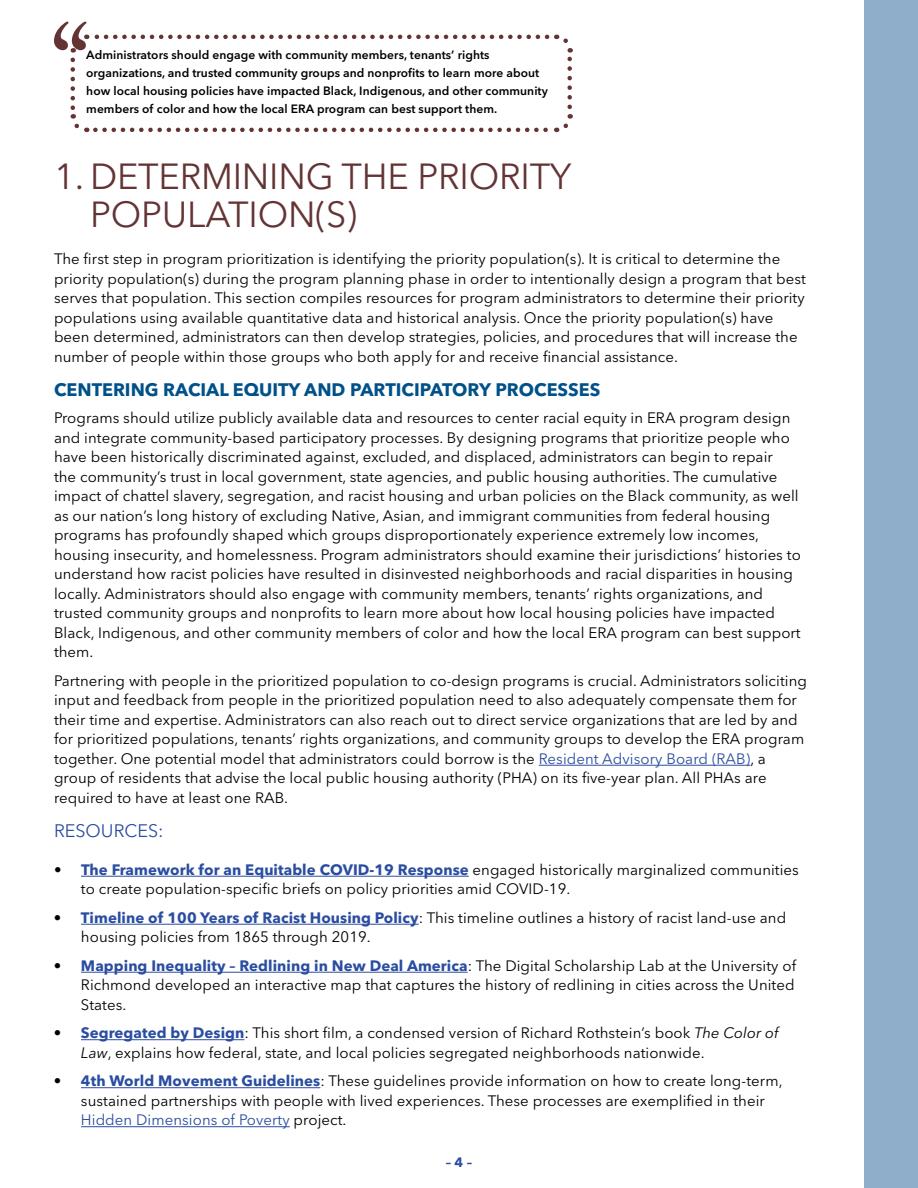
<style>
.page{position:relative;width:918px;height:1188px;background:#fff}
.page>*{position:absolute;margin:0;border:0;box-sizing:border-box;transform-origin:0 0}
.t1{font:36px/37.5px "Avenir Next LT Pro";letter-spacing:-.005em;color:#643435}
.t2{font:700 18px "Avenir Next LT Pro";color:#005189}
.t3{font:18px "Avenir Next LT Pro";color:#2a4da1}
.t4{font:15px/19.5px "Avenir Next LT Pro";letter-spacing:.005em;color:#000}
.t5{font:700 13.5px "Avenir Next LT Pro";color:#2a4da1}
.t6{font:600 12px/18px "Avenir Next LT Pro";letter-spacing:.005em;color:#000}
.s1{color:#2a4da1}
.s2{font-weight:700}
.s3{font-weight:700;color:#2a4da1}
.s4{font-style:italic}
</style>
<div class="page">
<div style="left:864px;top:0;width:54px;height:1188px;background:#8eaec9"></div>
<hr style="left:539px;top:765px;width:211px;height:1px;background:#2a4da1">
<hr style="left:81px;top:876px;width:388px;height:1px;background:#2a4da1">
<hr style="left:81px;top:924px;width:338px;height:1px;background:#2a4da1">
<hr style="left:81px;top:972px;width:387px;height:1px;background:#2a4da1">
<hr style="left:81px;top:1039px;width:163px;height:1px;background:#2a4da1">
<hr style="left:81px;top:1087px;width:239px;height:1px;background:#2a4da1">
<hr style="left:81px;top:1126px;width:209px;height:1px;background:#2a4da1">
<svg style="left:70px;top:60px;width:17px;height:73px"></svg>
<svg style="left:95px;top:114px;width:478px;height:18px"></svg>
<svg style="left:555px;top:34px;width:17px;height:73px"></svg>
<svg style="left:54px;top:22px;width:493px;height:31px"></svg>
<p class="t6" style="left:86px;top:46px;width:463px">Administrators should engage with community members, tenants’ rights organizations, and trusted community groups and nonprofits to learn more about how local housing policies have impacted Black, Indigenous, and other community members of color and how the local ERA program can best support them.</p>
<h1 class="t1" style="left:90px;top:158px;width:483px;text-indent:-36px">1. DETERMINING THE PRIORITY<br>POPULATION(S)</h1>
<p class="t4" style="left:54px;top:249px;width:753px">The first step in program prioritization is identifying the priority population(s). It is critical to determine the priority population(s) during the program planning phase in order to intentionally design a program that best serves that population. This section compiles resources for program administrators to determine their priority populations using available quantitative data and historical analysis. Once the priority population(s) have been determined, administrators can then develop strategies, policies, and procedures that will increase the number of people within those groups who both apply for and receive financial assistance.</p>
<p class="t2" style="left:54px;top:379px;width:548px">CENTERING RACIAL EQUITY AND PARTICIPATORY PROCESSES</p>
<p class="t4" style="left:54px;top:408px;width:748px">Programs should utilize publicly available data and resources to center racial equity in ERA program design and integrate community-based participatory processes. By designing programs that prioritize people who have been historically discriminated against, excluded, and displaced, administrators can begin to repair<br>the community’s trust in local government, state agencies, and public housing authorities. The cumulative impact of chattel slavery, segregation, and racist housing and urban policies on the Black community, as well as our nation’s long history of excluding Native, Asian, and immigrant communities from federal housing programs has profoundly shaped which groups disproportionately experience extremely low incomes, housing insecurity, and homelessness. Program administrators should examine their jurisdictions’ histories to understand how racist policies have resulted in disinvested neighborhoods and racial disparities in housing locally. Administrators should also engage with community members, tenants’ rights organizations, and trusted community groups and nonprofits to learn more about how local housing policies have impacted Black, Indigenous, and other community members of color and how the local ERA program can best support them.</p>
<p class="t4" style="left:54px;top:671px;width:754px">Partnering with people in the prioritized population to co-design programs is crucial. Administrators soliciting input and feedback from people in the prioritized population need to also adequately compensate them for their time and expertise. Administrators can also reach out to direct service organizations that are led by and for prioritized populations, tenants’ rights organizations, and community groups to develop the ERA program together. One potential model that administrators could borrow is the <span class="s1">Resident Advisory Board (RAB)</span>, a group of residents that advise the local public housing authority (PHA) on its five-year plan. All PHAs are required to have at least one RAB.</p>
<p class="t3" style="left:54px;top:820px;width:111px">RESOURCES:</p>
<p class="t4" style="left:81px;top:860px;width:719px;text-indent:-27px"><span class="s2">•</span> <span class="s3">The Framework for an Equitable COVID-19 Response</span> engaged historically marginalized communities to create population-specific briefs on policy priorities amid COVID-19.</p>
<p class="t4" style="left:81px;top:908px;width:707px;text-indent:-27px"><span class="s2">•</span> <span class="s3">Timeline of 100 Years of Racist Housing Policy</span>: This timeline outlines a history of racist land-use and housing policies from 1865 through 2019.</p>
<p class="t4" style="left:81px;top:956px;width:717px;text-align:justify;text-indent:-27px"><span class="s2">•</span> <span class="s3">Mapping Inequality – Redlining in New Deal America</span>: The Digital Scholarship Lab at the University of Richmond developed an interactive map that captures the history of redlining in cities across the United States.</p>
<p class="t4" style="left:81px;top:1023px;width:699px;text-indent:-27px"><span class="s2">•</span> <span class="s3">Segregated by Design</span>: This short film, a condensed version of Richard Rothstein’s book <span class="s4">The Color of<br>Law</span>, explains how federal, state, and local policies segregated neighborhoods nationwide.</p>
<p class="t4" style="left:81px;top:1071px;width:703px;text-indent:-27px"><span class="s2">•</span> <span class="s3">4th World Movement Guidelines</span>: These guidelines provide information on how to create long-term, sustained partnerships with people with lived experiences. These processes are exemplified in their<br><span class="s1">Hidden Dimensions of Poverty</span> project.</p>
<p class="t5" style="left:446px;top:1154px;width:28px">– 4 –</p>
</div>
